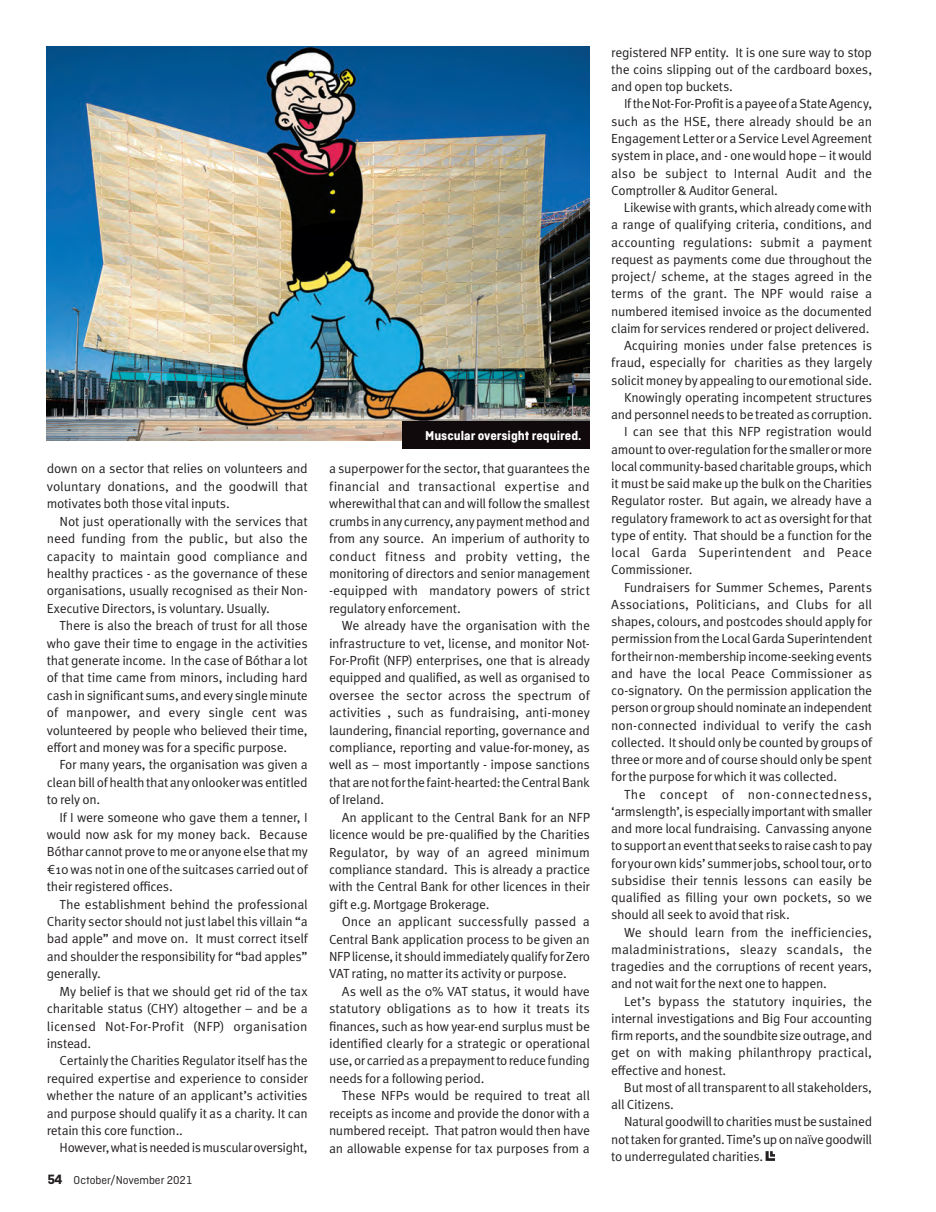
<style>
.page{position:relative;width:936px;height:1212px;background:#fff}
.page>*{position:absolute;margin:0;border:0;box-sizing:border-box;transform-origin:0 0}
.t1{font:700 13.5px "Ciutadella";color:#fff}
._01_BODY{font:13.2px/17.4px "Meta Pro";letter-spacing:-.02em;color:#231f20;text-align:justify}
.t2{font:12px "Ciutadella";color:#231f20}
.s1{font-weight:700;font-size:14.25px}
</style>
<div class="page">
<svg style="left:765px;top:1151px;width:10px;height:10px"></svg>
<img style="left:47px;top:47px;width:543px;height:393px">
<div style="left:403px;top:422px;width:187px;height:27px;background:#110a0c"></div>
<p class="_01_BODY" style="left:47px;top:461px;width:262px">down on a sector that relies on volunteers and voluntary donations, and the goodwill that motivates both those vital inputs.</p>
<p class="_01_BODY" style="left:47px;top:513px;width:262px;text-indent:13px">Not just operationally with the services that need funding from the public, but also the capacity to maintain good compliance and healthy practices - as the governance of these organisations, usually recognised as their Non-Executive Directors, is voluntary. Usually.</p>
<p class="_01_BODY" style="left:47px;top:617px;width:262px;text-indent:13px">There is also the breach of trust for all those who gave their time to engage in the activities that generate income. In the case of Bóthar a lot of that time came from minors, including hard cash in significant sums, and every single minute of manpower, and every single cent was volunteered by people who believed their time, effort and money was for a specific purpose.</p>
<p class="_01_BODY" style="left:47px;top:756px;width:262px;text-indent:13px">For many years, the organisation was given a clean bill of health that any onlooker was entitled to rely on.</p>
<p class="_01_BODY" style="left:47px;top:809px;width:262px;text-indent:13px">If I were someone who gave them a tenner, I would now ask for my money back. Because Bóthar cannot prove to me or anyone else that my €10 was not in one of the suitcases carried out of their registered offices.</p>
<p class="_01_BODY" style="left:47px;top:896px;width:262px;text-indent:13px">The establishment behind the professional Charity sector should not just label this villain “a bad apple” and move on. It must correct itself and shoulder the responsibility for “bad apples” generally.</p>
<p class="_01_BODY" style="left:47px;top:983px;width:262px;text-indent:13px">My belief is that we should get rid of the tax charitable status (CHY) altogether – and be a licensed Not-For-Profit (NFP) organisation instead.</p>
<p class="_01_BODY" style="left:47px;top:1052px;width:262px;text-indent:13px">Certainly the Charities Regulator itself has the required expertise and experience to consider whether the nature of an applicant’s activities and purpose should qualify it as a charity. It can retain this core function..</p>
<p class="_01_BODY" style="left:60px;top:1139px;width:249px">However, what is needed is muscular oversight,</p>
<p class="t2" style="left:47px;top:1173px;width:146px"><span class="s1">54</span> October/November 2021</p>
<p class="t1" style="left:425px;top:428px;width:158px">Muscular oversight required.</p>
<p class="_01_BODY" style="left:329px;top:461px;width:262px">a superpower for the sector, that guarantees the financial and transactional expertise and wherewithal that can and will follow the smallest crumbs in any currency, any payment method and from any source. An imperium of authority to conduct fitness and probity vetting, the monitoring of directors and senior management -equipped with mandatory powers of strict regulatory enforcement.</p>
<p class="_01_BODY" style="left:329px;top:617px;width:262px;text-indent:13px">We already have the organisation with the infrastructure to vet, license, and monitor Not-For-Profit (NFP) enterprises, one that is already equipped and qualified, as well as organised to oversee the sector across the spectrum of activities , such as fundraising, anti-money laundering, financial reporting, governance and compliance, reporting and value-for-money, as well as – most importantly - impose sanctions that are not for the faint-hearted: the Central Bank of Ireland.</p>
<p class="_01_BODY" style="left:329px;top:809px;width:262px;text-indent:13px">An applicant to the Central Bank for an NFP licence would be pre-qualified by the Charities Regulator, by way of an agreed minimum compliance standard. This is already a practice with the Central Bank for other licences in their gift e.g. Mortgage Brokerage.</p>
<p class="_01_BODY" style="left:329px;top:913px;width:262px;text-indent:13px">Once an applicant successfully passed a Central Bank application process to be given an NFP license, it should immediately qualify for Zero VAT rating, no matter its activity or purpose.</p>
<p class="_01_BODY" style="left:329px;top:983px;width:262px;text-indent:13px">As well as the 0% VAT status, it would have statutory obligations as to how it treats its finances, such as how year-end surplus must be identified clearly for a strategic or operational use, or carried as a prepayment to reduce funding needs for a following period.</p>
<p class="_01_BODY" style="left:329px;top:1087px;width:262px;text-indent:13px">These NFPs would be required to treat all receipts as income and provide the donor with a numbered receipt. That patron would then have an allowable expense for tax purposes from a</p>
<p class="_01_BODY" style="left:611px;top:44px;width:262px">registered NFP entity. It is one sure way to stop the coins slipping out of the cardboard boxes, and open top buckets.</p>
<p class="_01_BODY" style="left:611px;top:96px;width:262px;text-indent:13px">If the Not-For-Profit is a payee of a State Agency, such as the HSE, there already should be an Engagement Letter or a Service Level Agreement system in place, and - one would hope – it would also be subject to Internal Audit and the Comptroller &amp; Auditor General.</p>
<p class="_01_BODY" style="left:611px;top:199px;width:262px;text-indent:13px">Likewise with grants, which already come with a range of qualifying criteria, conditions, and accounting regulations: submit a payment request as payments come due throughout the project/ scheme, at the stages agreed in the terms of the grant. The NPF would raise a numbered itemised invoice as the documented claim for services rendered or project delivered.</p>
<p class="_01_BODY" style="left:611px;top:337px;width:262px;text-indent:13px">Acquiring monies under false pretences is fraud, especially for charities as they largely solicit money by appealing to our emotional side.</p>
<p class="_01_BODY" style="left:611px;top:389px;width:262px;text-align:right">Knowingly operating incompetent structures and personnel needs to be treated as corruption.</p>
<p class="_01_BODY" style="left:611px;top:423px;width:262px;text-indent:13px">I can see that this NFP registration would amount to over-regulation for the smaller or more local community-based charitable groups, which it must be said make up the bulk on the Charities Regulator roster. But again, we already have a regulatory framework to act as oversight for that type of entity. That should be a function for the local Garda Superintendent and Peace Commissioner.</p>
<p class="_01_BODY" style="left:611px;top:579px;width:262px;text-indent:13px">Fundraisers for Summer Schemes, Parents Associations, Politicians, and Clubs for all shapes, colours, and postcodes should apply for permission from the Local Garda Superintendent for their non-membership income-seeking events and have the local Peace Commissioner as co-signatory. On the permission application the person or group should nominate an independent non-connected individual to verify the cash collected. It should only be counted by groups of three or more and of course should only be spent for the purpose for which it was collected.</p>
<p class="_01_BODY" style="left:611px;top:786px;width:262px;text-indent:13px">The concept of non-connectedness, ‘armslength’, is especially important with smaller and more local fundraising. Canvassing anyone to support an event that seeks to raise cash to pay for your own kids’ summer jobs, school tour, or to subsidise their tennis lessons can easily be qualified as filling your own pockets, so we should all seek to avoid that risk.</p>
<p class="_01_BODY" style="left:611px;top:924px;width:262px;text-indent:13px">We should learn from the inefficiencies, maladministrations, sleazy scandals, the tragedies and the corruptions of recent years, and not wait for the next one to happen.</p>
<p class="_01_BODY" style="left:611px;top:993px;width:262px;text-indent:13px">Let’s bypass the statutory inquiries, the internal investigations and Big Four accounting firm reports, and the soundbite size outrage, and get on with making philanthropy practical, effective and honest.</p>
<p class="_01_BODY" style="left:611px;top:1079px;width:262px;text-indent:13px">But most of all transparent to all stakeholders, all Citizens.</p>
<p class="_01_BODY" style="left:611px;top:1113px;width:262px;text-indent:13px">Natural goodwill to charities must be sustained not taken for granted. Time’s up on naïve goodwill to underregulated charities.</p>
</div>
